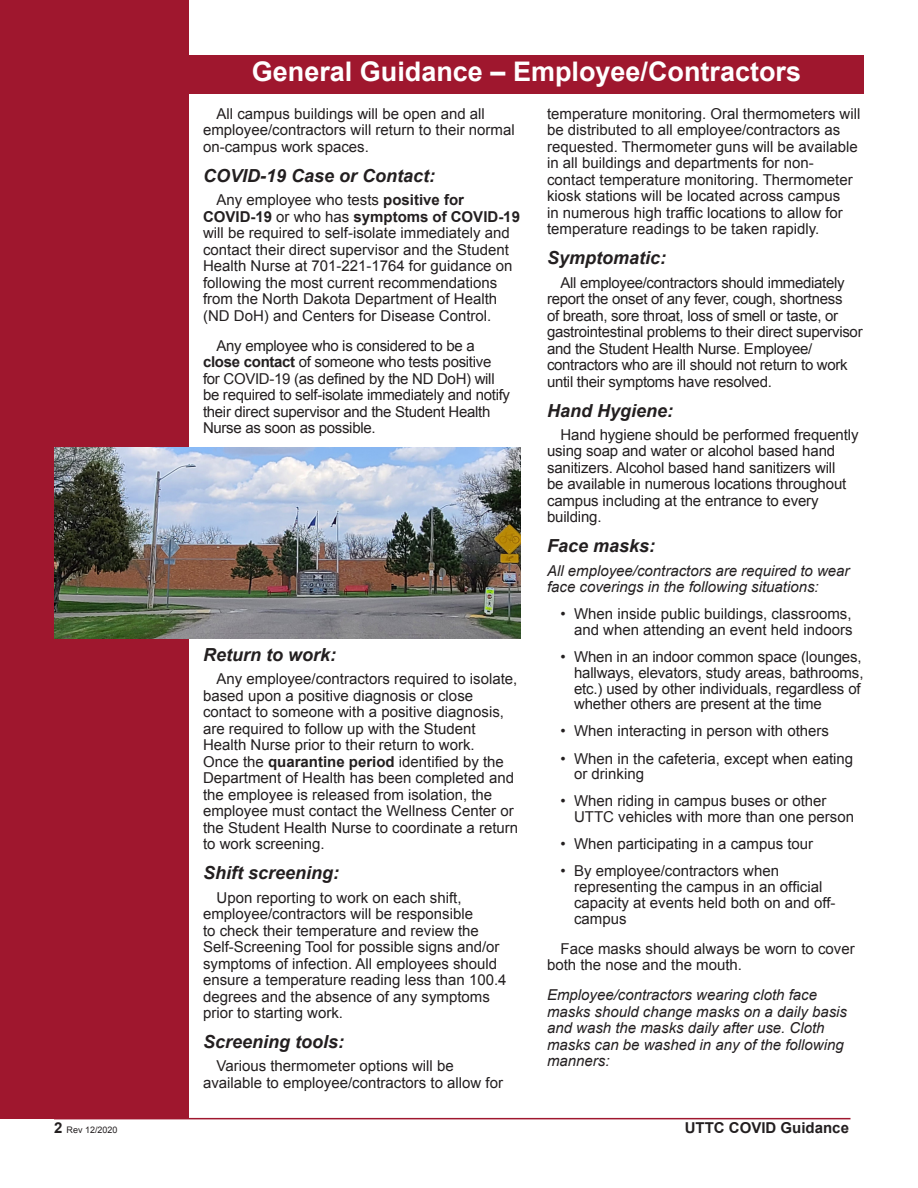
<style>
.page{position:relative;width:918px;height:1188px;background:#fff}
.page>*{position:absolute;margin:0;border:0;box-sizing:border-box;transform-origin:0 0}
.t1{font:700 27px "Arial";color:#fff}
.subtitle{font:italic 700 18px "Arial";color:#231f20}
.TEXT{font:15px/16.5px "Arial";color:#231f20}
.number_indent_last_p{font:15px/15.8px "Arial";color:#231f20}
.TEXT-2{font:15px/16.5px "Arial";letter-spacing:-.02em;color:#231f20}
.text_italic{font:italic 15px/16.5px "Arial";color:#231f20}
.t2{font:700 15px "Arial";color:#231f20}
.t3{font:9px "Arial";color:#231f20}
.s1{font-weight:700}
.s2{font-weight:700;font-size:15px}
</style>
<div class="page">
<hr style="left:54px;top:1118px;width:796px;height:1px;background:#9f172e">
<div style="left:0;top:0;width:189px;height:1119px;background:#9f172e"></div>
<div style="left:189px;top:55px;width:675px;height:39px;background:#9f172e"></div>
<img style="left:54px;top:447px;width:466px;height:191px">
<p class="t1" style="left:252px;top:54px;width:551px">General Guidance – Employee/Contractors</p>
<p class="TEXT" style="left:203px;top:106px;width:313px;text-indent:14px">All campus buildings will be open and all employee/contractors will return to their normal on-campus work spaces.</p>
<p class="subtitle" style="left:203px;top:164px;width:234px">COVID-19 Case or Contact:</p>
<p class="TEXT" style="left:203px;top:192px;width:318px;text-indent:14px">Any employee who tests <span class="s1">positive for COVID-19</span> or who has <span class="s1">symptoms of COVID-19 </span>will be required to self-isolate immediately and contact their direct supervisor and the Student Health Nurse at 701-221-1764 for guidance on following the most current recommendations from the North Dakota Department of Health (ND DoH) and Centers for Disease Control.</p>
<p class="TEXT-2" style="left:203px;top:337px;width:309px;text-indent:14px">Any employee who is considered to be a <span class="s1">close contact</span> of someone who tests positive for COVID-19 (as defined by the ND DoH) will be required to self-isolate immediately and notify their direct supervisor and the Student Health Nurse as soon as possible.</p>
<p class="subtitle" style="left:203px;top:643px;width:135px">Return to work:</p>
<p class="TEXT" style="left:203px;top:671px;width:317px;text-indent:14px">Any employee/contractors required to isolate, based upon a positive diagnosis or close contact to someone with a positive diagnosis, are required to follow up with the Student Health Nurse prior to their return to work.<br>Once the <span class="s1">quarantine period</span> identified by the Department of Health has been completed and the employee is released from isolation, the employee must contact the Wellness Center or the Student Health Nurse to coordinate a return to work screening.</p>
<p class="subtitle" style="left:203px;top:861px;width:138px">Shift screening:</p>
<p class="TEXT" style="left:203px;top:889px;width:305px;text-indent:14px">Upon reporting to work on each shift, employee/contractors will be responsible<br>to check their temperature and review the Self-Screening Tool for possible signs and/or symptoms of infection. All employees should ensure a temperature reading less than 100.4 degrees and the absence of any symptoms prior to starting work.</p>
<p class="subtitle" style="left:203px;top:1030px;width:143px">Screening tools:</p>
<p class="TEXT" style="left:203px;top:1058px;width:302px;text-indent:14px">Various thermometer options will be available to employee/contractors to allow for</p>
<p class="TEXT" style="left:547px;top:106px;width:315px">temperature monitoring. Oral thermometers will be distributed to all employee/contractors as requested. Thermometer guns will be available in all buildings and departments for non&shy;contact temperature monitoring. Thermometer kiosk stations will be located across campus<br>in numerous high traffic locations to allow for temperature readings to be taken rapidly.</p>
<p class="subtitle" style="left:547px;top:246px;width:121px">Symptomatic:</p>
<p class="TEXT-2" style="left:547px;top:274px;width:317px;text-indent:14px">All employee/contractors should immediately report the onset of any fever, cough, shortness<br>of breath, sore throat, loss of smell or taste, or gastrointestinal problems to their direct supervisor and the Student Health Nurse. Employee/ contractors who are ill should not return to work until their symptoms have resolved.</p>
<p class="subtitle" style="left:547px;top:399px;width:128px">Hand Hygiene:</p>
<p class="TEXT" style="left:547px;top:427px;width:313px;text-indent:14px">Hand hygiene should be performed frequently using soap and water or alcohol based hand sanitizers. Alcohol based hand sanitizers will<br>be available in numerous locations throughout campus including at the entrance to every building.</p>
<p class="subtitle" style="left:547px;top:534px;width:110px">Face masks:</p>
<p class="text_italic" style="left:547px;top:562px;width:304px">All employee/contractors are required to wear face coverings in the following situations:</p>
<p class="number_indent_last_p" style="left:561px;top:606px;width:294px;text-align:right">• When inside public buildings, classrooms, and when attending an event held indoors</p>
<p class="number_indent_last_p" style="left:574px;top:649px;width:291px;text-indent:-14px">• When in an indoor common space (lounges, hallways, elevators, study areas, bathrooms, etc.) used by other individuals, regardless of whether others are present at the time</p>
<p class="number_indent_last_p" style="left:561px;top:723px;width:270px">• When interacting in person with others</p>
<p class="number_indent_last_p" style="left:574px;top:751px;width:281px;text-indent:-14px">• When in the cafeteria, except when eating or drinking</p>
<p class="number_indent_last_p" style="left:574px;top:793px;width:282px;text-indent:-14px">• When riding in campus buses or other<br>UTTC vehicles with more than one person</p>
<p class="number_indent_last_p" style="left:561px;top:836px;width:254px">• When participating in a campus tour</p>
<p class="number_indent_last_p" style="left:574px;top:863px;width:263px;text-indent:-14px">• By employee/contractors when representing the campus in an official capacity at events held both on and off&shy;campus</p>
<p class="TEXT" style="left:547px;top:940px;width:309px;text-indent:14px">Face masks should always be worn to cover both the nose and the mouth.</p>
<p class="text_italic" style="left:547px;top:987px;width:302px">Employee/contractors wearing cloth face masks should change masks on a daily basis and wash the masks daily after use. Cloth masks can be washed in any of the following manners:</p>
<p class="t3" style="left:54px;top:1124px;width:65px"><span class="s2">2</span> Rev 12/2020</p>
<p class="t2" style="left:685px;top:1118px;width:166px">UTTC COVID Guidance</p>
</div>
